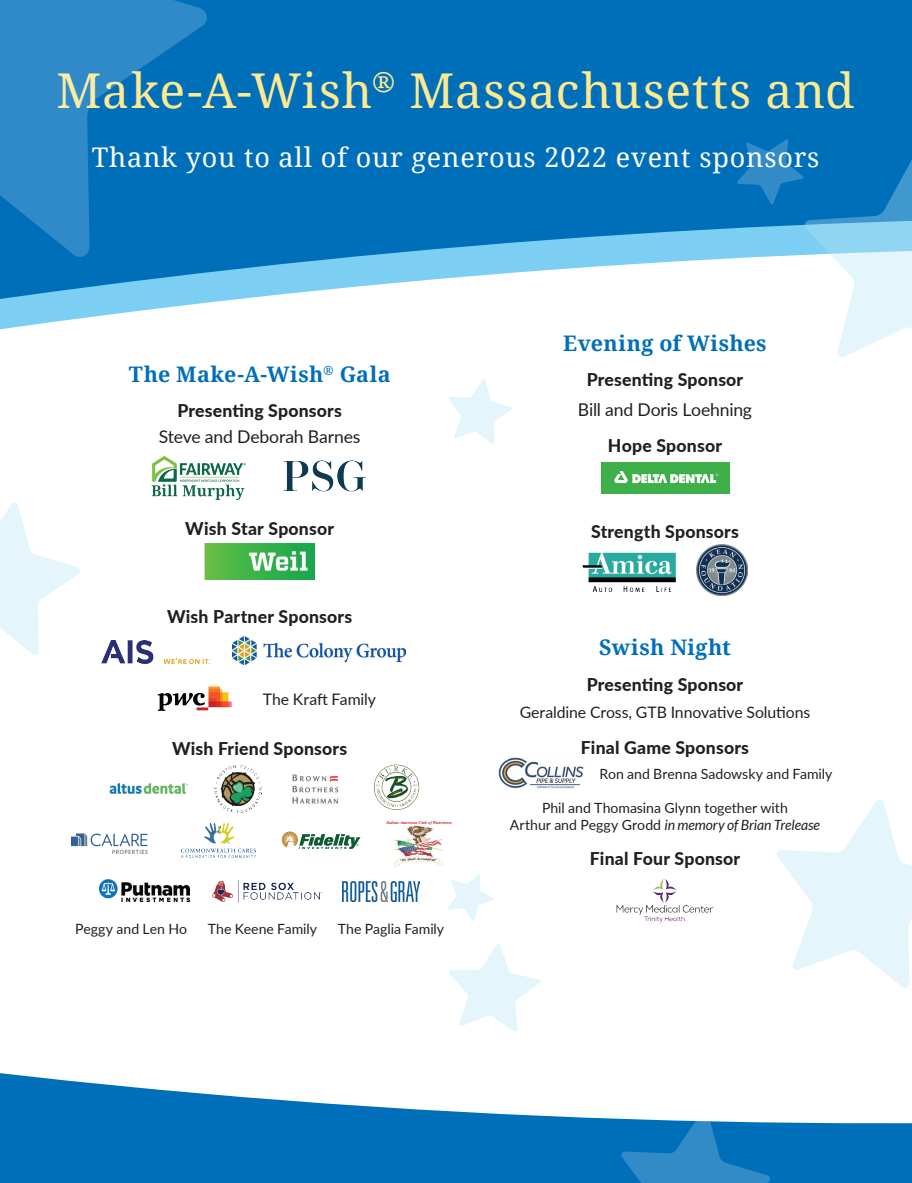
<style>
.page{position:relative;width:912px;height:1183px;background:#fff}
.page>*{position:absolute;margin:0;border:0;box-sizing:border-box;transform-origin:0 0}
.t1{font:48px "Droid Serif";letter-spacing:.02em;color:#fce990}
.t2{font:27px "Droid Serif";letter-spacing:.03em;color:#fff}
.t3{font:700 21.45px "Droid Serif";letter-spacing:.015em;color:#006fba}
.t4{font:800 17.55px "Lato";letter-spacing:.01em;color:#231f20}
.t5{font:17.55px "Lato";letter-spacing:-.01em;color:#231f20}
.t6{font:15.9px "Lato";letter-spacing:-.005em;color:#231f20}
.t7{font:14.1px/17.5px "Lato";color:#231f20;text-align:center}
.t8{font:italic 700 4.35px "Times New Roman";color:#c02025}
.s1{font-style:italic}
</style>
<div class="page">
<div style="left:209px;top:0;width:702px;height:173px;background:#006fba"></div>
<svg style="left:0;top:1073px;width:911px;height:109px;fill:#006fba"></svg>
<img style="left:284px;top:460px;width:81px;height:31px">
<img style="left:151px;top:456px;width:95px;height:44px">
<img style="left:205px;top:543px;width:109px;height:36px">
<img style="left:102px;top:640px;width:108px;height:23px">
<img style="left:157px;top:686px;width:75px;height:25px">
<img style="left:233px;top:636px;width:172px;height:28px">
<img style="left:109px;top:783px;width:79px;height:11px">
<img style="left:214px;top:765px;width:48px;height:47px">
<img style="left:292px;top:774px;width:47px;height:30px">
<img style="left:373px;top:764px;width:47px;height:46px">
<img style="left:71px;top:833px;width:77px;height:21px">
<img style="left:181px;top:823px;width:75px;height:34px">
<img style="left:281px;top:831px;width:80px;height:18px">
<img style="left:393px;top:825px;width:50px;height:41px">
<img style="left:100px;top:879px;width:89px;height:22px">
<img style="left:212px;top:880px;width:110px;height:23px">
<img style="left:342px;top:881px;width:78px;height:20px">
<img style="left:601px;top:463px;width:127px;height:30px">
<img style="left:696px;top:544px;width:51px;height:52px">
<img style="left:582px;top:552px;width:94px;height:40px">
<img style="left:498px;top:757px;width:86px;height:32px">
<img style="left:616px;top:879px;width:98px;height:44px">
<svg style="left:0;top:0;width:209px;height:173px;background:#1d7fc2"></svg>
<svg style="left:620px;top:1109px;width:150px;height:73px"></svg>
<svg style="left:0;top:502px;width:80px;height:153px"></svg>
<svg style="left:0;top:173px;width:736px;height:157px"></svg>
<svg style="left:448px;top:874px;width:45px;height:47px"></svg>
<svg style="left:449px;top:379px;width:63px;height:65px"></svg>
<svg style="left:449px;top:944px;width:91px;height:88px"></svg>
<svg style="left:777px;top:799px;width:134px;height:189px"></svg>
<svg style="left:736px;top:139px;width:175px;height:218px"></svg>
<h1 class="t1" style="left:56px;top:57px;width:799px">Make-A-Wish<sup>®</sup> Massachusetts and</h1>
<h2 class="t2" style="left:92px;top:139px;width:729px">Thank you to all of our generous 2022 event sponsors</h2>
<p class="t3" style="left:129px;top:359px;width:263px">The Make-A-Wish<sup>®</sup> Gala</p>
<p class="t4" style="left:177px;top:398px;width:166px">Presenting Sponsors</p>
<p class="t5" style="left:159px;top:424px;width:203px">Steve and Deborah Barnes</p>
<p class="t4" style="left:185px;top:515px;width:150px">Wish Star Sponsor</p>
<p class="t4" style="left:167px;top:603px;width:187px">Wish Partner Sponsors</p>
<p class="t6" style="left:263px;top:688px;width:115px">The Kraft Family</p>
<p class="t4" style="left:172px;top:735px;width:177px">Wish Friend Sponsors</p>
<p class="t8" style="left:386px;top:819px;width:67px">Italian-American Club of Watertown</p>
<p class="t7" style="left:75px;top:919px;width:113px">Peggy and Len Ho</p>
<p class="t7" style="left:208px;top:919px;width:111px">The Keene Family</p>
<p class="t7" style="left:338px;top:919px;width:108px">The Paglia Family</p>
<p class="t3" style="left:563px;top:328px;width:205px">Evening of Wishes</p>
<p class="t4" style="left:586px;top:367px;width:158px">Presenting Sponsor</p>
<p class="t5" style="left:577px;top:397px;width:176px">Bill and Doris Loehning</p>
<p class="t4" style="left:608px;top:432px;width:115px">Hope Sponsor</p>
<p class="t4" style="left:591px;top:518px;width:149px">Strength Sponsors</p>
<p class="t3" style="left:599px;top:632px;width:133px">Swish Night</p>
<p class="t4" style="left:586px;top:671px;width:158px">Presenting Sponsor</p>
<p class="t6" style="left:519px;top:701px;width:292px">Geraldine Cross, GTB Innovative Solutions</p>
<p class="t4" style="left:580px;top:734px;width:170px">Final Game Sponsors</p>
<p class="t7" style="left:599px;top:764px;width:234px">Ron and Brenna Sadowsky and Family</p>
<p class="t7" style="left:510px;top:798px;width:311px">Phil and Thomasina Glynn together with<br>Arthur and Peggy Grodd <span class="s1">in memory of Brian Trelease</span></p>
<p class="t4" style="left:589px;top:845px;width:152px">Final Four Sponsor</p>
</div>
